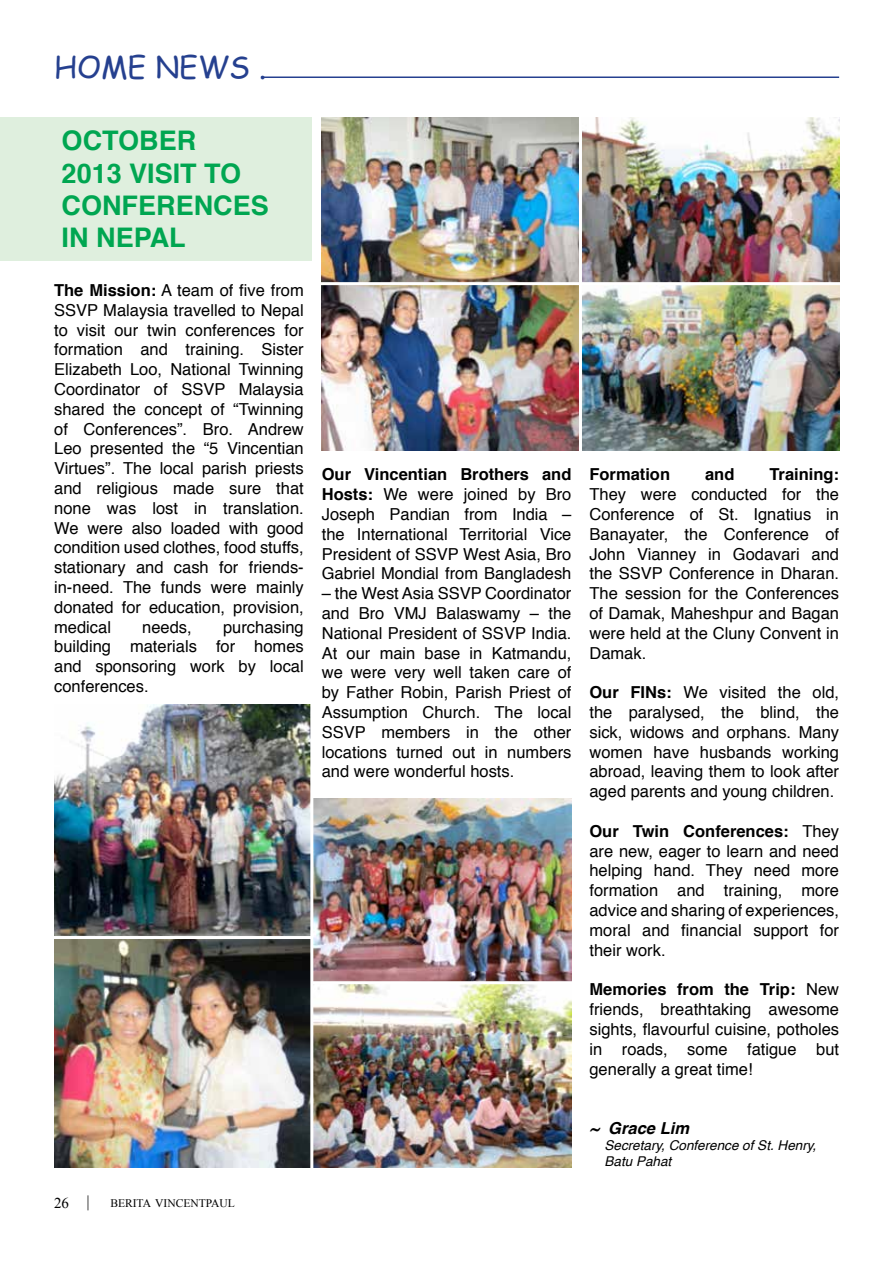
<style>
.page{position:relative;width:893px;height:1263px;background:#fff}
.page>*{position:absolute;margin:0;border:0;box-sizing:border-box;transform-origin:0 0}
.t1{font:30px "Comic Sans MS";color:#25408f}
.t2{font:700 27px/32.4px "Helvetica";color:#00a651}
.t3{font:16.5px/19.8px "Helvetica";color:#000;text-align:justify}
.t4{font:700 16.5px "Helvetica";color:#000}
.t5{font:italic 700 16.5px "Helvetica";color:#000}
.t6{font:15px "Times New Roman";color:#000}
.t7{font:italic 13.5px/16.2px "Helvetica";color:#000}
.t8{font:11.55px "Times New Roman";color:#000}
.s1{font-weight:700}
.s2{font-size:16.5px}
</style>
<div class="page">
<img style="left:313px;top:798px;width:258px;height:369px">
<hr style="left:261px;top:76px;width:578px;height:2px;background:#25408f">
<div style="left:0;top:117px;width:311px;height:143px;background:#dfefde"></div>
<img style="left:322px;top:117px;width:517px;height:333px">
<img style="left:54px;top:705px;width:256px;height:462px">
<hr style="left:579px;top:104px;width:3px;height:353px;background:#fff">
<hr style="left:318px;top:282px;width:528px;height:3px;background:#fff">
<hr style="left:49px;top:936px;width:264px;height:3px;background:#fff">
<hr style="left:311px;top:981px;width:267px;height:3px;background:#fff">
<h1 class="t1" style="left:54px;top:45px;width:214px">HOME NEWS .</h1>
<h2 class="t2" style="left:62px;top:125px;width:209px">OCTOBER<br>2013 VISIT TO<br>CONFERENCES<br>IN NEPAL</h2>
<p class="t3" style="left:54px;top:281px;width:251px"><span class="s1">The Mission:</span> A team of five from SSVP Malaysia travelled to Nepal to visit our twin conferences for formation and training. Sister Elizabeth Loo, National Twinning Coordinator of SSVP Malaysia shared the concept of “Twinning of Conferences”. Bro. Andrew Leo presented the “5 Vincentian Virtues”. The local parish priests and religious made sure that none was lost in translation.<br>We were also loaded with good condition used clothes, food stuffs, stationary and cash for friends&shy;in-need. The funds were mainly donated for education, provision, medical</p>
<p class="t3" style="left:54px;top:617px;width:251px;text-indent:169px">purchasing building materials for homes and sponsoring work by local conferences.</p>
<p class="t3" style="left:142px;top:617px;width:51px">needs,</p>
<p class="t6" style="left:54px;top:1192px;width:37px">26 <span class="s2">|</span></p>
<p class="t8" style="left:110px;top:1196px;width:126px">BERITA VINCENTPAUL</p>
<p class="t3" style="left:322px;top:465px;width:251px"><span class="s1">Our Vincentian Brothers and Hosts:</span> We were joined by Bro Joseph Pandian from India – the International Territorial Vice President of SSVP West Asia, Bro Gabriel Mondial from Bangladesh</p>
<p class="t3" style="left:322px;top:584px;width:251px">– the West Asia SSVP Coordinator and Bro VMJ Balaswamy – the National President of SSVP India.<br>At our main base in Katmandu, we were very well taken care of by Father Robin, Parish Priest of Assumption Church. The local SSVP members in the other locations turned out in numbers and were wonderful hosts.</p>
<p class="t4" style="left:589px;top:461px;width:82px">Formation</p>
<p class="t4" style="left:705px;top:461px;width:31px">and</p>
<p class="t4" style="left:769px;top:461px;width:71px">Training:</p>
<p class="t3" style="left:589px;top:485px;width:251px">They were conducted for the Conference of St. Ignatius in Banayater, the Conference of John Vianney in Godavari and the SSVP Conference in Dharan.<br>The session for the Conferences of Damak, Maheshpur and Bagan were held at the Cluny Convent in Damak.</p>
<p class="t3" style="left:589px;top:683px;width:251px"><span class="s1">Our FINs:</span> We visited the old, the paralysed, the blind, the sick, widows and orphans. Many women have husbands working abroad, leaving them to look after aged parents and young children.</p>
<p class="t3" style="left:589px;top:822px;width:251px"><span class="s1">Our Twin Conferences:</span> They are new, eager to learn and need helping hand. They need more formation and training, more advice and sharing of experiences, moral and financial support for their work.</p>
<p class="t3" style="left:589px;top:980px;width:251px"><span class="s1">Memories from the Trip:</span> New friends, breathtaking awesome sights, flavourful cuisine, potholes in roads, some fatigue but generally a great time!</p>
<p class="t5" style="left:589px;top:1114px;width:101px">~ Grace Lim</p>
<p class="t7" style="left:604px;top:1137px;width:213px">Secretary, Conference of St. Henry,<br>Batu Pahat</p>
</div>
